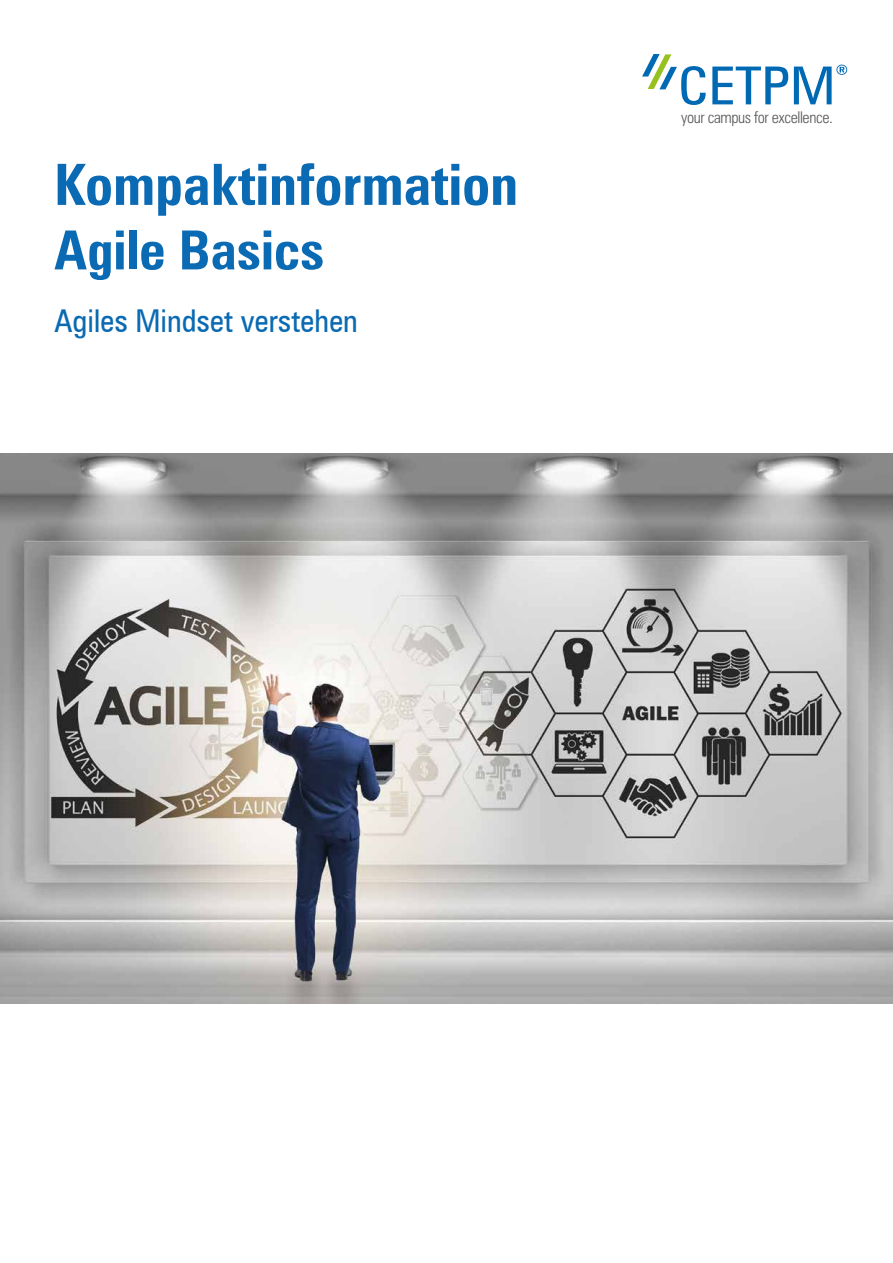
<style>
.page{position:relative;width:893px;height:1263px;background:#fff}
.page>*{position:absolute;margin:0;border:0;box-sizing:border-box;transform-origin:0 0}
.t1{font:700 condensed 57px "Zurich BT";color:#0a6ab3}
.t2{font:700 condensed 54px "Zurich BT";color:#0a6ab3}
.t3{font:condensed 31.5px "Zurich BT";color:#0a6ab2}
.t4{font:300 condensed 16.2px "Zurich BT";letter-spacing:-.025em;color:#575756}
</style>
<div class="page">
<img style="left:0;top:453px;width:893px;height:551px">
<svg style="left:642px;top:54px;width:64px;height:51px"></svg>
<svg style="left:712px;top:67px;width:76px;height:37px"></svg>
<svg style="left:794px;top:65px;width:53px;height:39px"></svg>
<h1 class="t1" style="left:54px;top:150px;width:466px">Kompaktinformation</h1>
<h2 class="t2" style="left:54px;top:217px;width:272px">Agile Basics</h2>
<h3 class="t3" style="left:54px;top:301px;width:305px">Agiles Mindset verstehen</h3>
<p class="t4" style="left:681px;top:107px;width:153px">your campus for excellence.</p>
</div>
